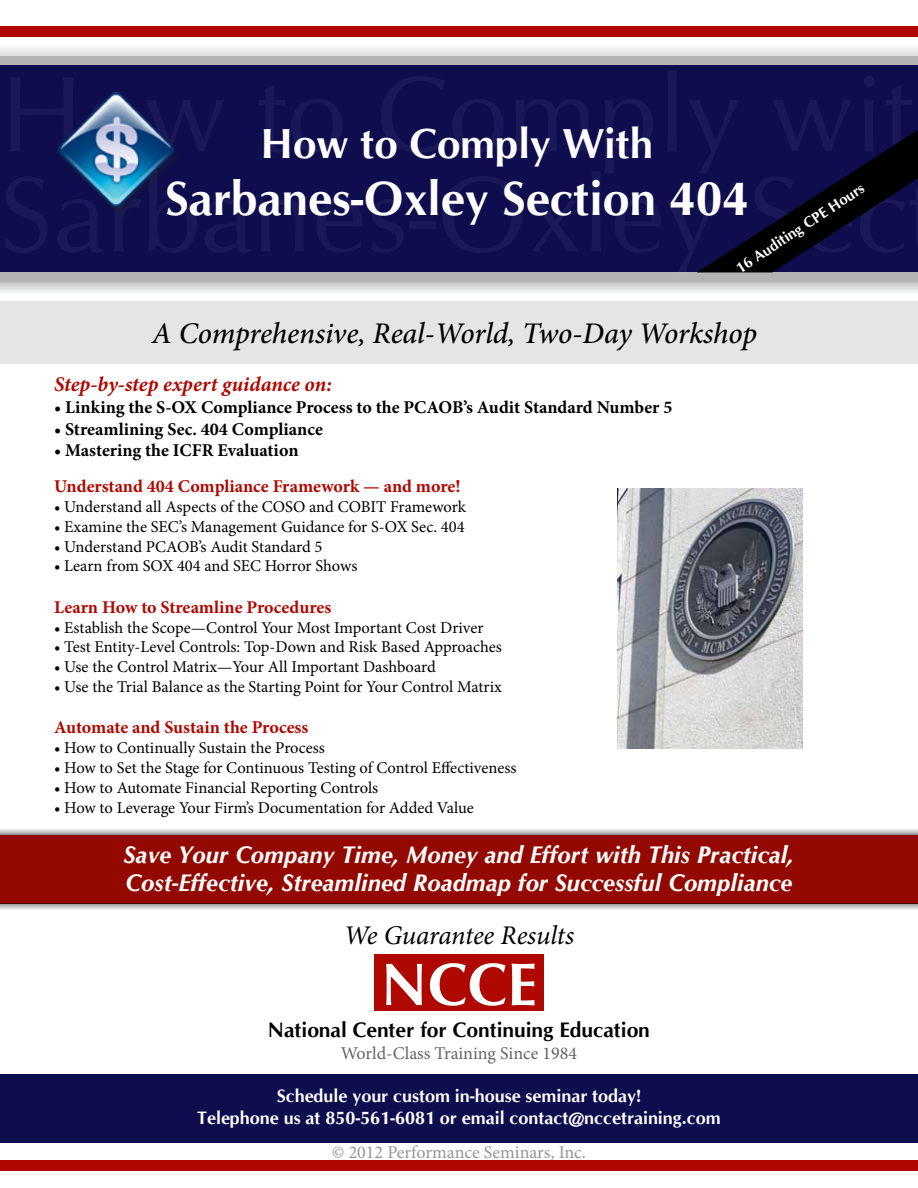
<style>
.page{position:relative;width:918px;height:1188px;background:#fff}
.page>*{position:absolute;margin:0;border:0;box-sizing:border-box;transform-origin:0 0}
.t1{font:108px "CG Omega";color:#fff}
.t2{font:700 60px "CG Omega";color:#fff}
.t3{font:700 48px "CG Omega";color:#fff}
.t4{font:700 42px "CG Omega";color:#fff}
.t5{font:italic 500 30px "Minion Pro";letter-spacing:-.01em;color:#000}
.t6{font:italic 27px "Minion Pro";letter-spacing:-.01em;color:#000}
.t7{font:italic 700 24px/28.8px "CG Omega";color:#fff}
.t8{font:700 21px "CG Omega";color:#000}
.t9{font:italic 700 21px "Minion Pro";color:#af0800}
.t10{font:700 18px "Minion Pro";color:#000}
.t11{font:700 18px "Minion Pro";color:#af0800}
.t12{font:700 18px/21.6px "CG Omega";color:#fff;text-align:center}
.t13{font:18px "Minion Pro";color:#939598}
.t14{font:18px "Minion Pro";color:#636466}
.t15{font:16.5px "Minion Pro";letter-spacing:-.005em;color:#000}
.t16{font:700 15px "CG Omega";color:#fff}
</style>
<div class="page">
<div style="left:374px;top:954px;width:170px;height:57px;background:#af0800"></div>
<div style="left:0;top:1075px;width:918px;height:68px;background:#0f0d4e"></div>
<div style="left:0;top:836px;width:918px;height:68px;background:#930800"></div>
<svg style="left:0;top:47px;width:918px;height:9px"></svg>
<div style="left:0;top:26px;width:918px;height:11px;background:#af0800"></div>
<div style="left:0;top:57px;width:918px;height:224px;background:#b4b4b4"></div>
<div style="left:0;top:65px;width:918px;height:207px;background:#0f0d4e"></div>
<svg style="left:0;top:281px;width:918px;height:12px"></svg>
<div style="left:0;top:301px;width:918px;height:63px;background:#e5e5e5"></div>
<svg style="left:0;top:904px;width:918px;height:6px"></svg>
<svg style="left:0;top:829px;width:918px;height:5px;background:#cbcbcc"></svg>
<div style="left:0;top:1160px;width:918px;height:11px;background:#af0800"></div>
<img style="left:58px;top:92px;width:118px;height:119px">
<svg style="left:698px;top:130px;width:220px;height:142px"></svg>
<img style="left:617px;top:489px;width:186px;height:260px">
<h3 class="t4" style="left:261px;top:117px;width:394px">How to Comply With</h3>
<h3 class="t3" style="left:165px;top:169px;width:586px">Sarbanes-Oxley Section 404</h3>
<h1 class="t1" style="left:0;top:150px;width:909px">Sarbanes-Oxley Sec</h1>
<p class="t16" style="left:732px;top:261px;width:152px;rotate:-33deg">16 Auditing CPE Hours</p>
<h3 class="t5" style="left:152px;top:313px;width:607px">A Comprehensive, Real-World, Two-Day Workshop</h3>
<p class="t9" style="left:54px;top:370px;width:279px">Step-by-step expert guidance on:</p>
<p class="t10" style="left:54px;top:395px;width:620px">• Linking the S-OX Compliance Process to the PCAOB’s Audit Standard Number 5</p>
<p class="t10" style="left:54px;top:416px;width:270px">• Streamlining Sec. 404 Compliance</p>
<p class="t10" style="left:54px;top:438px;width:246px">• Mastering the ICFR Evaluation</p>
<p class="t11" style="left:54px;top:474px;width:408px">Understand 404 Compliance Framework — and more!</p>
<p class="t15" style="left:54px;top:496px;width:414px">• Understand all Aspects of the COSO and COBIT Framework</p>
<p class="t15" style="left:54px;top:516px;width:412px">• Examine the SEC’s Management Guidance for S-OX Sec. 404</p>
<p class="t15" style="left:54px;top:535px;width:270px">• Understand PCAOB’s Audit Standard 5</p>
<p class="t15" style="left:54px;top:555px;width:305px">• Learn from SOX 404 and SEC Horror Shows</p>
<p class="t11" style="left:54px;top:594px;width:279px">Learn How to Streamline Procedures</p>
<p class="t15" style="left:54px;top:616px;width:431px">• Establish the Scope—Control Your Most Important Cost Driver</p>
<p class="t15" style="left:54px;top:636px;width:449px">• Test Entity-Level Controls: Top-Down and Risk Based Approaches</p>
<p class="t15" style="left:54px;top:656px;width:383px">• Use the Control Matrix—Your All Important Dashboard</p>
<p class="t15" style="left:54px;top:676px;width:449px">• Use the Trial Balance as the Starting Point for Your Control Matrix</p>
<p class="t11" style="left:54px;top:715px;width:256px">Automate and Sustain the Process</p>
<p class="t15" style="left:54px;top:737px;width:272px">• How to Continually Sustain the Process</p>
<p class="t15" style="left:54px;top:757px;width:464px">• How to Set the Stage for Continuous Testing of Control Effectiveness</p>
<p class="t15" style="left:54px;top:777px;width:326px">• How to Automate Financial Reporting Controls</p>
<p class="t15" style="left:54px;top:796px;width:421px">• How to Leverage Your Firm’s Documentation for Added Value</p>
<h3 class="t7" style="left:124px;top:840px;width:672px">Save Your Company Time, Money and Effort with This Practical,<br>Cost-Effective, Streamlined Roadmap for Successful Compliance</h3>
<h3 class="t6" style="left:344px;top:917px;width:232px">We Guarantee Results</h3>
<h2 class="t2" style="left:381px;top:947px;width:158px">NCCE</h2>
<p class="t8" style="left:268px;top:1017px;width:384px">National Center for Continuing Education</p>
<p class="t14" style="left:341px;top:1041px;width:238px">World-Class Training Since 1984</p>
<p class="t12" style="left:197px;top:1085px;width:525px">Schedule your custom in-house seminar today!<br>Telephone us at 850-561-6081 or email contact@nccetraining.com</p>
<p class="t13" style="left:332px;top:1140px;width:256px">© 2012 Performance Seminars, Inc.</p>
</div>
